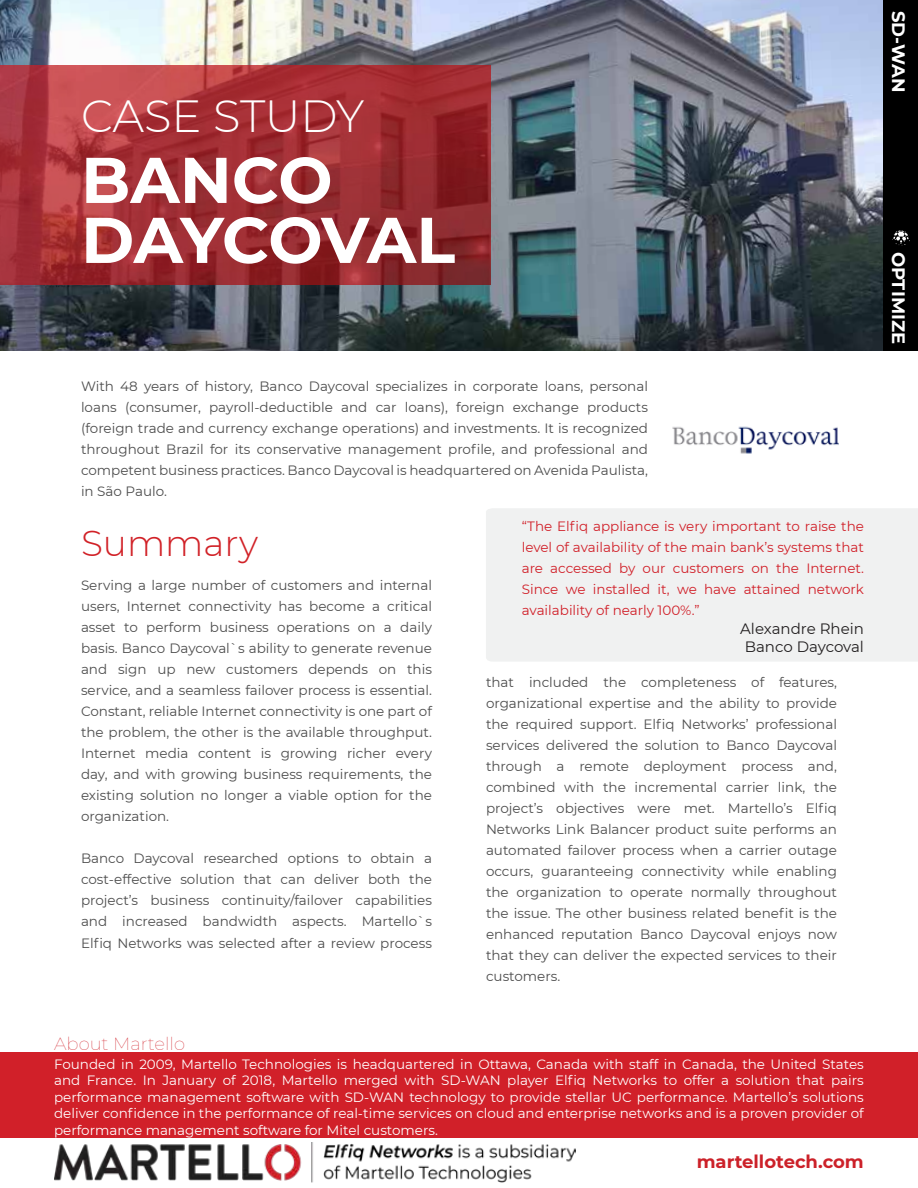
<style>
.page{position:relative;width:918px;height:1188px;background:#fff}
.page>*{position:absolute;margin:0;border:0;box-sizing:border-box;transform-origin:0 0}
.t1{font:700 64.5px/60px "Montserrat";letter-spacing:-.015em;color:#fff}
.t2{font:300 45px "Montserrat";letter-spacing:-.01em;color:#fff}
.t3{font:300 36px "Montserrat";color:#d12127}
.t4{font:700 18px "Montserrat";color:#cc2129}
.t5{font:700 18px "Montserrat";color:#fff}
.t6{font:100 18px "Montserrat";color:#d12029}
.t7{font:15px/18px "Montserrat";color:#221f20;text-align:center}
.t8{font:13.5px/21px "Montserrat";color:#4d4d4d;text-align:justify}
.t9{font:13.5px/16.5px "Montserrat";color:#fff;text-align:justify}
.t10{font:13.5px/21px "Montserrat";color:#d12029;text-align:justify}
</style>
<div class="page">
<img style="left:0;top:0;width:883px;height:351px">
<img style="left:0;top:66px;width:491px;height:219px">
<img style="left:672px;top:426px;width:166px;height:28px">
<div style="left:883px;top:0;width:35px;height:351px;background:#000"></div>
<svg style="left:892px;top:231px;width:18px;height:15px"></svg>
<div style="left:486px;top:508px;width:432px;height:153px;background:#f0f1f1"></div>
<div style="left:0;top:1052px;width:918px;height:86px;background:#d12029"></div>
<img style="left:54px;top:1143px;width:521px;height:40px">
<h2 class="t2" style="left:81px;top:85px;width:285px">CASE STUDY</h2>
<h1 class="t1" style="left:81px;top:147px;width:376px">BANCO<br>DAYCOVAL</h1>
<p class="t8" style="left:81px;top:375px;width:569px">With 48 years of history, Banco Daycoval specializes in corporate loans, personal loans (consumer, payroll-deductible and car loans), foreign exchange products (foreign trade and currency exchange operations) and investments. It is recognized throughout Brazil for its conservative management profile, and professional and competent business practices. Banco Daycoval is headquartered on Avenida Paulista, in São Paulo.</p>
<h3 class="t3" style="left:81px;top:519px;width:179px">Summary</h3>
<p class="t8" style="left:81px;top:575px;width:353px">Serving a large number of customers and internal users, Internet connectivity has become a critical asset to perform business operations on a daily basis. Banco Daycoval`s ability to generate revenue and sign up new customers depends on this service, and a seamless failover process is essential.<br>Constant, reliable Internet connectivity is one part of the problem, the other is the available throughput.<br>Internet media content is growing richer every day, and with growing business requirements, the existing solution no longer a viable option for the organization.</p>
<p class="t8" style="left:81px;top:848px;width:353px">Banco Daycoval researched options to obtain a cost-effective solution that can deliver both the project’s business continuity/failover capabilities and increased bandwidth aspects. Martello`s Elfiq Networks was selected after a review process</p>
<p class="t10" style="left:522px;top:515px;width:344px">“The Elfiq appliance is very important to raise the level of availability of the main bank’s systems that are accessed by our customers on the Internet.<br>Since we installed it, we have attained network availability of nearly 100%.”</p>
<p class="t7" style="left:740px;top:619px;width:125px">Alexandre Rhein<br>Banco Daycoval</p>
<p class="t8" style="left:486px;top:671px;width:353px">that included the completeness of features, organizational expertise and the ability to provide the required support. Elfiq Networks’ professional services delivered the solution to Banco Daycoval through a remote deployment process and, combined with the incremental carrier link, the project’s objectives were met. Martello’s Elfiq Networks Link Balancer product suite performs an automated failover process when a carrier outage occurs, guaranteeing connectivity while enabling the organization to operate normally throughout the issue. The other business related benefit is the enhanced reputation Banco Daycoval enjoys now that they can deliver the expected services to their customers.</p>
<h3 class="t6" style="left:54px;top:1032px;width:132px">About Martello</h3>
<p class="t9" style="left:54px;top:1055px;width:811px">Founded in 2009, Martello Technologies is headquartered in Ottawa, Canada with staff in Canada, the United States and France. In January of 2018, Martello merged with SD-WAN player Elfiq Networks to offer a solution that pairs performance management software with SD-WAN technology to provide stellar UC performance. Martello’s solutions deliver confidence in the performance of real-time services on cloud and enterprise networks and is a proven provider of performance management software for Mitel customers.</p>
<h3 class="t4" style="left:697px;top:1149px;width:169px">martellotech.com</h3>
<h3 class="t5" style="left:911px;top:11px;width:83px;rotate:90deg">SD-WAN</h3>
<h3 class="t5" style="left:911px;top:252px;width:94px;rotate:90deg">OPTIMIZE</h3>
</div>
